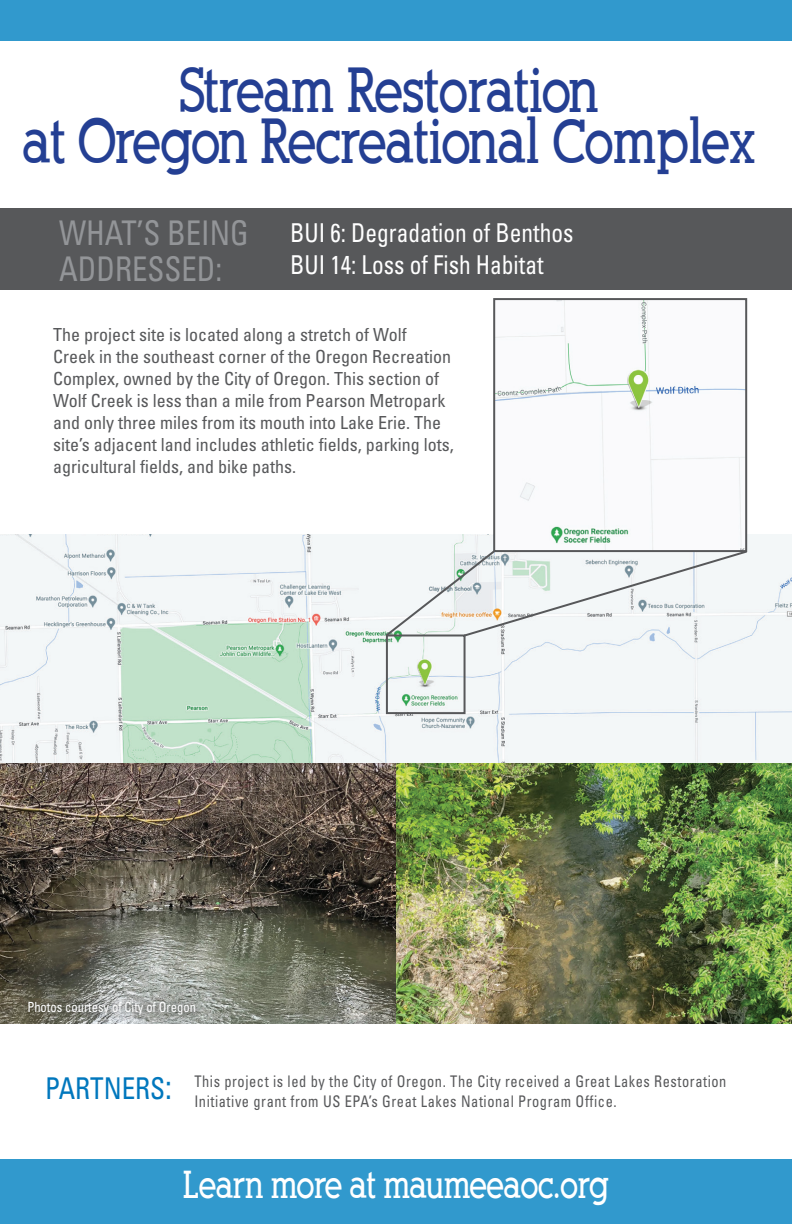
<style>
.page{position:relative;width:792px;height:1224px;background:#fff}
.page>*{position:absolute;margin:0;border:0;box-sizing:border-box;transform-origin:0 0}
.t1{font:700 62px/51px "Alexandria FLF";letter-spacing:-.02em;color:#243f93;text-align:center;scale:.8 1}
.t2{font:700 38px "Alexandria FLF";letter-spacing:-.02em;color:#fff;scale:.8 1}
.t3{font:condensed 34px/36px "Univers";color:#939598;scale:.9 1}
.t4{font:condensed 26px/32px "Univers";color:#fff;scale:.9 1}
.t5{font:condensed 18px/22px "Univers";color:#57585a}
.t6{font:condensed 16px/20px "Univers";letter-spacing:.04em;color:#57585a;scale:.9 1}
.t7{font:condensed 14px "Univers";color:#fff;scale:.9 1}
.s1{font-size:30px;color:#0077bd}
.s2{font-size:34px;color:#0077bd}
</style>
<div class="page">
<div style="left:0;top:209px;width:792px;height:81px;background:#57585a"></div>
<div style="left:0;top:0;width:792px;height:41px;background:#3199cd"></div>
<div style="left:0;top:1159px;width:792px;height:65px;background:#3199cd"></div>
<img style="left:0;top:534px;width:792px;height:490px">
<img style="left:496px;top:301px;width:248px;height:247px">
<div style="left:493px;top:298px;width:254px;height:254px;border:2px solid #57585a"></div>
<div style="left:386px;top:634px;width:80px;height:80px;border:2px solid #57585a"></div>
<svg style="left:384px;top:548px;width:365px;height:90px"></svg>
<div style="left:18px;top:993px;width:187px;height:31px;background:#231f20;opacity:.93"></div>
<h1 class="t1" style="left:22px;top:66px;width:918px">Stream Restoration<br>at Oregon Recreational Complex</h1>
<h3 class="t3" style="left:59px;top:214px;width:212px">WHAT’S BEING<br>ADDRESSED:</h3>
<h3 class="t4" style="left:290px;top:216px;width:316px">BUI 6: Degradation of Benthos<br>BUI 14: Loss of Fish Habitat</h3>
<p class="t5" style="left:53px;top:323px;width:402px">The project site is located along a stretch of Wolf<br>Creek in the southeast corner of the Oregon Recreation Complex, owned by the City of Oregon. This section of Wolf Creek is less than a mile from Pearson Metropark and only three miles from its mouth into Lake Erie. The site’s adjacent land includes athletic fields, parking lots, agricultural fields, and bike paths.</p>
<p class="t7" style="left:27px;top:998px;width:189px">Photos courtesy of City of Oregon</p>
<p class="t6" style="left:194px;top:1071px;width:593px;text-indent:-149px"><span class="s1">PARTNERS</span><span class="s2">:</span> This project is led by the City of Oregon. The City received a Great Lakes Restoration<br>Initiative grant from US EPA’s Great Lakes National Program Office.</p>
<h2 class="t2" style="left:183px;top:1165px;width:534px">Learn more at maumeeaoc.org</h2>
</div>
